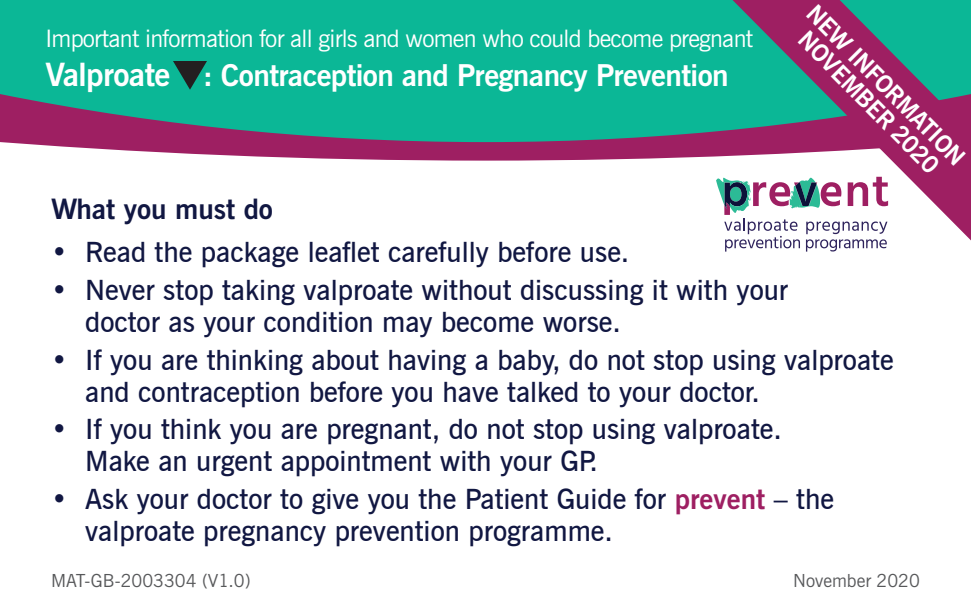
<style>
.page{position:relative;width:971px;height:613px;background:#fff}
.page>*{position:absolute;margin:0;border:0;box-sizing:border-box;transform-origin:0 0}
.t1{font:700 30px "News Gothic BT";letter-spacing:-.02em;color:#fff}
.t2{font:600 28px/32px "News Gothic BT";color:#111742}
.New_bullet{font:700 28px "News Gothic BT";color:#111742}
.t3{font:24px "News Gothic BT";letter-spacing:-.03em;color:#fff}
.t4{font:700 24px/24px "News Gothic BT";color:#fff;text-align:center}
.Body_Copy{font:18px "News Gothic BT";color:#57585a}
.s1{font-size:32px}
.s2{font-weight:700;color:#9e1f62}
</style>
<div class="page">
<svg style="left:0;top:142px;width:732px;height:18px;fill:#9e1f62"></svg>
<svg style="left:0;top:0;width:732px;height:142px;fill:#0bb796"></svg>
<svg style="left:173px;top:61px;width:34px;height:29px"></svg>
<svg style="left:732px;top:0;width:239px;height:240px;fill:#9e1f62"></svg>
<svg style="left:716px;top:177px;width:172px;height:74px"></svg>
<p class="t3" style="left:45px;top:24px;width:709px">Important information for all girls and women who could become pregnant</p>
<p class="t1" style="left:45px;top:57px;width:685px"><span class="s1">Valproate</span> : Contraception and Pregnancy Prevention</p>
<p class="t4" style="left:818px;top:2px;width:215px;rotate:45deg">NEW INFORMATION<br>NOVEMBER 2020</p>
<p class="New_bullet" style="left:51px;top:191px;width:223px">What you must do</p>
<p class="t2" style="left:51px;top:236px;width:580px">• Read the package leaflet carefully before use.</p>
<p class="t2" style="left:85px;top:273px;width:704px;text-indent:-34px">• Never stop taking valproate without discussing it with your doctor as your condition may become worse.</p>
<p class="t2" style="left:85px;top:343px;width:810px;text-indent:-34px">• If you are thinking about having a baby, do not stop using valproate and contraception before you have talked to your doctor.</p>
<p class="t2" style="left:85px;top:413px;width:698px;text-indent:-34px">• If you think you are pregnant, do not stop using valproate.<br>Make an urgent appointment with your GP.</p>
<p class="t2" style="left:85px;top:482px;width:750px;text-indent:-34px">• Ask your doctor to give you the Patient Guide for <span class="s2">prevent</span> – the valproate pregnancy prevention programme.</p>
<p class="Body_Copy" style="left:51px;top:568px;width:201px">MAT-GB-2003304 (V1.0)</p>
<p class="Body_Copy" style="left:793px;top:568px;width:128px">November 2020</p>
</div>
